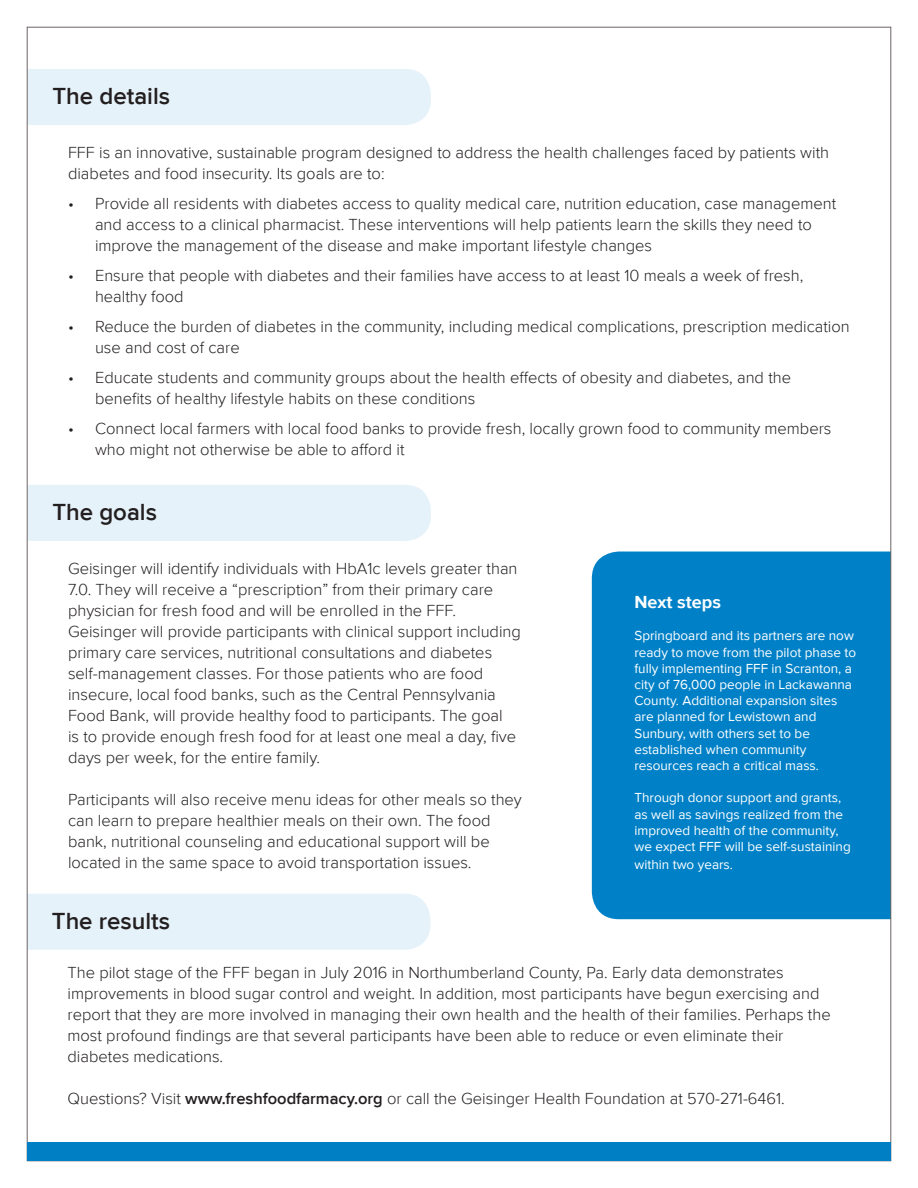
<style>
.page{position:relative;width:918px;height:1188px;background:#fff}
.page>*{position:absolute;margin:0;border:0;box-sizing:border-box;transform-origin:0 0}
.t1{font:600 24px "Proxima Nova";color:#231f20}
.t2{font:700 18px "Proxima Nova";color:#fff}
.t3{font:300 16.5px/21px "Proxima Nova";color:#231f20}
.t4{font:13.5px/16.2px "Proxima Nova";color:#fff}
.s1{font-weight:600}
</style>
<div class="page">
<div style="left:592px;top:552px;width:297px;height:367px;background:#0081c7"></div>
<div style="left:29px;top:69px;width:402px;height:56px;background:#e6f2f9"></div>
<div style="left:29px;top:485px;width:402px;height:56px;background:#e6f2f9"></div>
<div style="left:29px;top:894px;width:401px;height:56px;background:#e6f2f9"></div>
<div style="left:27px;top:1142px;width:864px;height:19px;background:#007fc5"></div>
<p class="t1" style="left:52px;top:83px;width:119px">The details</p>
<p class="t3" style="left:68px;top:142px;width:763px">FFF is an innovative, sustainable program designed to address the health challenges faced by patients with diabetes and food insecurity. Its goals are to:</p>
<p class="t3" style="left:95px;top:193px;width:743px;text-indent:-27px">• Provide all residents with diabetes access to quality medical care, nutrition education, case management and access to a clinical pharmacist. These interventions will help patients learn the skills they need to improve the management of the disease and make important lifestyle changes</p>
<p class="t3" style="left:95px;top:265px;width:710px;text-indent:-27px">• Ensure that people with diabetes and their families have access to at least 10 meals a week of fresh, healthy food</p>
<p class="t3" style="left:95px;top:316px;width:756px;text-indent:-27px">• Reduce the burden of diabetes in the community, including medical complications, prescription medication use and cost of care</p>
<p class="t3" style="left:95px;top:367px;width:698px;text-indent:-27px">• Educate students and community groups about the health effects of obesity and diabetes, and the benefits of healthy lifestyle habits on these conditions</p>
<p class="t3" style="left:95px;top:418px;width:738px;text-indent:-27px">• Connect local farmers with local food banks to provide fresh, locally grown food to community members who might not otherwise be able to afford it</p>
<p class="t1" style="left:52px;top:498px;width:106px">The goals</p>
<p class="t3" style="left:68px;top:558px;width:454px">Geisinger will identify individuals with HbA1c levels greater than 7.0. They will receive a “prescription” from their primary care physician for fresh food and will be enrolled in the FFF.<br>Geisinger will provide participants with clinical support including primary care services, nutritional consultations and diabetes self-management classes. For those patients who are food insecure, local food banks, such as the Central Pennsylvania Food Bank, will provide healthy food to participants. The goal<br>is to provide enough fresh food for at least one meal a day, five days per week, for the entire family.</p>
<p class="t3" style="left:68px;top:789px;width:455px">Participants will also receive menu ideas for other meals so they can learn to prepare healthier meals on their own. The food bank, nutritional counseling and educational support will be located in the same space to avoid transportation issues.</p>
<p class="t1" style="left:52px;top:907px;width:120px">The results</p>
<p class="t2" style="left:634px;top:592px;width:88px">Next steps</p>
<p class="t4" style="left:634px;top:628px;width:223px">Springboard and its partners are now ready to move from the pilot phase to fully implementing FFF in Scranton, a city of 76,000 people in Lackawanna County. Additional expansion sites are planned for Lewistown and Sunbury, with others set to be established when community resources reach a critical mass.</p>
<p class="t4" style="left:634px;top:790px;width:218px">Through donor support and grants, as well as savings realized from the improved health of the community, we expect FFF will be self-sustaining</p>
<p class="t4" style="left:634px;top:857px;width:100px">within two years.</p>
<p class="t3" style="left:68px;top:962px;width:765px">The pilot stage of the FFF began in July 2016 in Northumberland County, Pa. Early data demonstrates improvements in blood sugar control and weight. In addition, most participants have begun exercising and report that they are more involved in managing their own health and the health of their families. Perhaps the most profound findings are that several participants have been able to reduce or even eliminate their diabetes medications.</p>
<p class="t3" style="left:68px;top:1088px;width:719px">Questions? Visit <span class="s1">www.freshfoodfarmacy.org</span> or call the Geisinger Health Foundation at 570-271-6461.</p>
</div>
